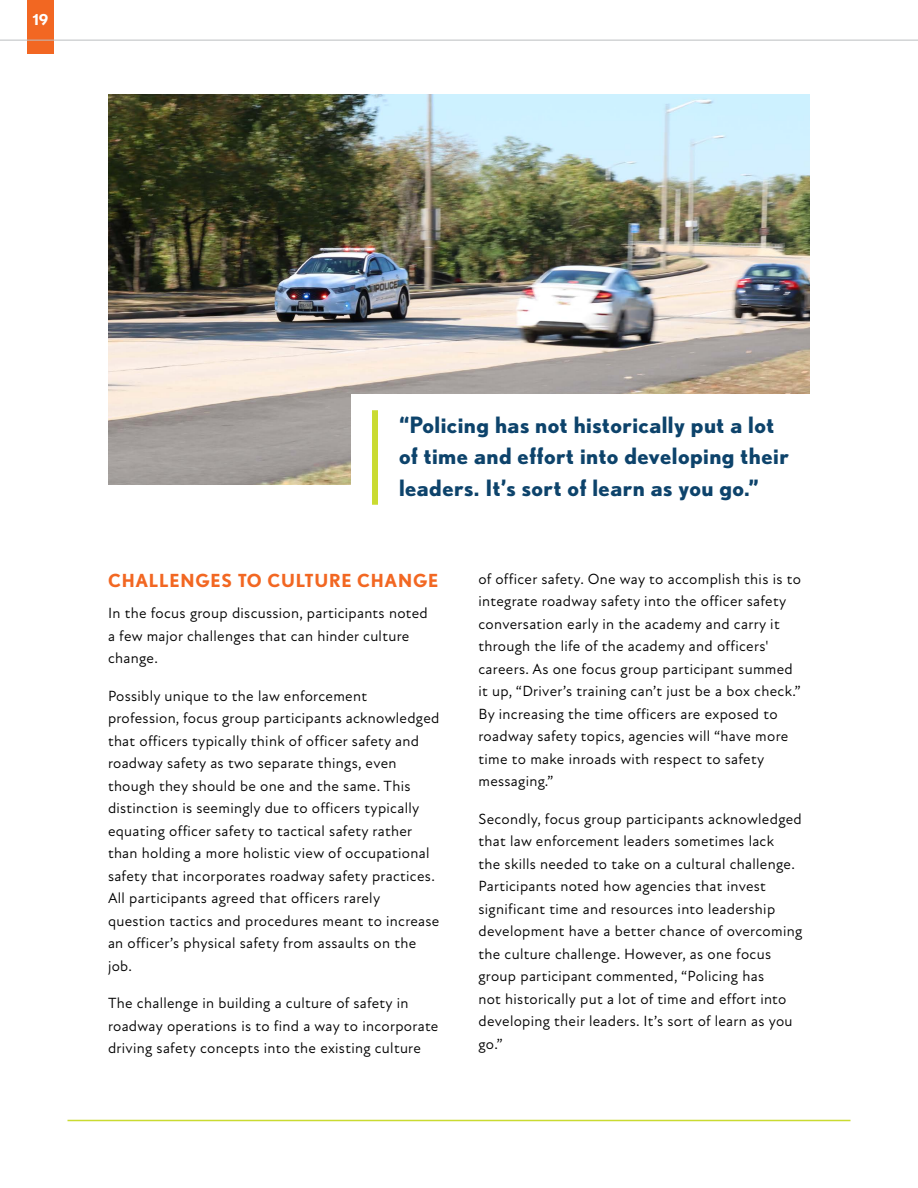
<style>
.page{position:relative;width:918px;height:1188px;background:#fff}
.page>*{position:absolute;margin:0;border:0;box-sizing:border-box;transform-origin:0 0}
.t1{font:700 22.5px/31.5px "Nobel";letter-spacing:.02em;color:#0d436b}
.t2{font:700 18px "Nobel";letter-spacing:.04em;color:#f26722}
.t3{font:15px/22.5px "New Atten";letter-spacing:.02em;color:#000}
.t4{font:700 15px "Nobel";color:#fff}
</style>
<div class="page">
<div style="left:27px;top:0;width:27px;height:54px;background:#f26722"></div>
<hr style="left:0;top:40px;width:918px;height:1px;background:#bcbec0">
<hr style="left:68px;top:1120px;width:782px;height:1px;background:#cadb31">
<img style="left:108px;top:94px;width:702px;height:390px">
<div style="left:351px;top:394px;width:463px;height:122px;background:#fff"></div>
<div style="left:372px;top:410px;width:6px;height:95px;background:#cadb31"></div>
<p class="t4" style="left:33px;top:11px;width:17px">19</p>
<h1 class="t1" style="left:399px;top:408px;width:391px">“Policing has not historically put a lot of time and effort into developing their leaders. It’s sort of learn as you go.”</h1>
<p class="t2" style="left:108px;top:570px;width:332px">CHALLENGES TO CULTURE CHANGE</p>
<p class="t3" style="left:108px;top:602px;width:321px">In the focus group discussion, participants noted a few major challenges that can hinder culture change.</p>
<p class="t3" style="left:108px;top:685px;width:333px">Possibly unique to the law enforcement profession, focus group participants acknowledged that officers typically think of officer safety and roadway safety as two separate things, even though they should be one and the same. This distinction is seemingly due to officers typically equating officer safety to tactical safety rather than holding a more holistic view of occupational safety that incorporates roadway safety practices.<br>All participants agreed that officers rarely question tactics and procedures meant to increase an officer’s physical safety from assaults on the job.</p>
<p class="t3" style="left:108px;top:992px;width:332px">The challenge in building a culture of safety in roadway operations is to find a way to incorporate driving safety concepts into the existing culture</p>
<p class="t3" style="left:478px;top:567px;width:324px">of officer safety. One way to accomplish this is to integrate roadway safety into the officer safety conversation early in the academy and carry it through the life of the academy and officers' careers. As one focus group participant summed it up, “Driver’s training can’t just be a box check.” By increasing the time officers are exposed to roadway safety topics, agencies will “have more time to make inroads with respect to safety messaging.”</p>
<p class="t3" style="left:478px;top:807px;width:325px">Secondly, focus group participants acknowledged that law enforcement leaders sometimes lack<br>the skills needed to take on a cultural challenge.<br>Participants noted how agencies that invest significant time and resources into leadership development have a better chance of overcoming the culture challenge. However, as one focus group participant commented, “Policing has<br>not historically put a lot of time and effort into developing their leaders. It’s sort of learn as you go.”</p>
</div>
